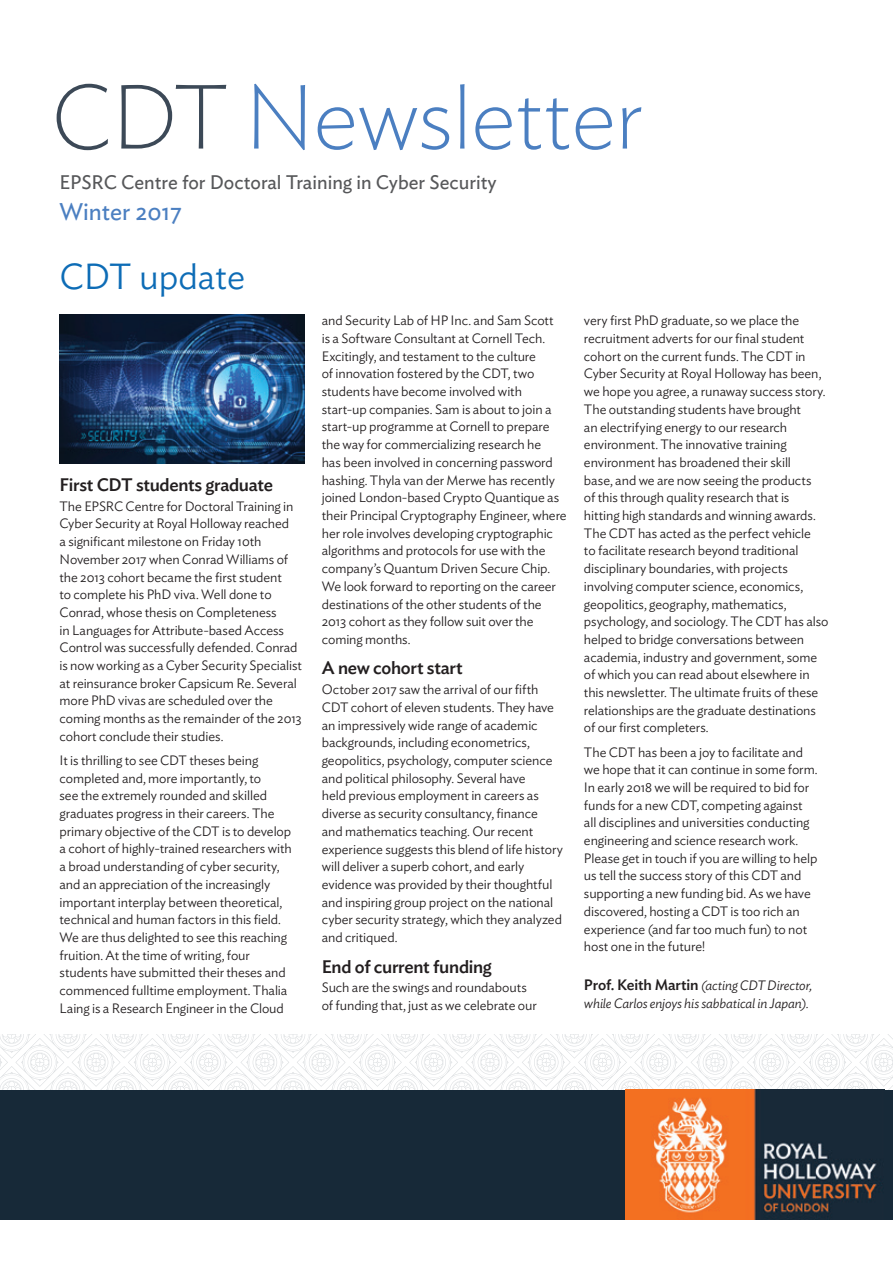
<style>
.page{position:relative;width:893px;height:1263px;background:#fff}
.page>*{position:absolute;margin:0;border:0;box-sizing:border-box;transform-origin:0 0}
.t1{font:200 90px "Ideal Sans";letter-spacing:-.01em;color:#4b7fc1}
.t2{font:300 36px "Ideal Sans";color:#0d6cb6}
.t3{font:24px "Ideal Sans";color:#4b7fc1}
.t4{font:19.5px "Ideal Sans";color:#57585a}
.t5{font:500 18px "Ideal Sans";letter-spacing:-.015em;color:#231f20}
.t6{font:300 13.5px/17.7px "Ideal Sans";letter-spacing:-.005em;color:#231f20}
.t7{font:italic 300 13.5px/17.7px "Ideal Sans";letter-spacing:-.01em;color:#231f20}
.s1{color:#3c4957}
.s2{font-weight:500;font-style:normal;font-size:15px}
</style>
<div class="page">
<div style="left:0;top:1090px;width:893px;height:129px;background:#172938"></div>
<svg style="left:0;top:1035px;width:893px;height:55px"></svg>
<img style="left:625px;top:1090px;width:252px;height:129px">
<img style="left:60px;top:314px;width:245px;height:149px">
<h1 class="t1" style="left:51px;top:47px;width:594px"><span class="s1">CDT</span> Newsletter</h1>
<h3 class="t4" style="left:60px;top:167px;width:439px">EPSRC Centre for Doctoral Training in Cyber Security</h3>
<h3 class="t3" style="left:60px;top:194px;width:124px">Winter 2017</h3>
<h2 class="t2" style="left:60px;top:249px;width:187px">CDT update</h2>
<h3 class="t5" style="left:60px;top:471px;width:215px">First CDT students graduate</h3>
<p class="t6" style="left:60px;top:496px;width:244px">The EPSRC Centre for Doctoral Training in Cyber Security at Royal Holloway reached<br>a significant milestone on Friday 10th November 2017 when Conrad Williams of the 2013 cohort became the first student<br>to complete his PhD viva. Well done to Conrad, whose thesis on Completeness<br>in Languages for Attribute-based Access Control was successfully defended. Conrad is now working as a Cyber Security Specialist at reinsurance broker Capsicum Re. Several more PhD vivas are scheduled over the coming months as the remainder of the 2013 cohort conclude their studies.</p>
<p class="t6" style="left:60px;top:750px;width:234px">It is thrilling to see CDT theses being completed and, more importantly, to<br>see the extremely rounded and skilled graduates progress in their careers. The primary objective of the CDT is to develop a cohort of highly-trained researchers with a broad understanding of cyber security, and an appreciation of the increasingly important interplay between theoretical, technical and human factors in this field.<br>We are thus delighted to see this reaching fruition. At the time of writing, four students have submitted their theses and commenced fulltime employment. Thalia Laing is a Research Engineer in the Cloud</p>
<p class="t6" style="left:322px;top:311px;width:246px">and Security Lab of HP Inc. and Sam Scott<br>is a Software Consultant at Cornell Tech.<br>Excitingly, and testament to the culture<br>of innovation fostered by the CDT, two students have become involved with start-up companies. Sam is about to join a start-up programme at Cornell to prepare the way for commercializing research he<br>has been involved in concerning password hashing. Thyla van der Merwe has recently joined London-based Crypto Quantique as their Principal Cryptography Engineer, where her role involves developing cryptographic algorithms and protocols for use with the company’s Quantum Driven Secure Chip.<br>We look forward to reporting on the career destinations of the other students of the 2013 cohort as they follow suit over the coming months.</p>
<h3 class="t5" style="left:322px;top:654px;width:143px">A new cohort start</h3>
<p class="t6" style="left:322px;top:679px;width:243px">October 2017 saw the arrival of our fifth CDT cohort of eleven students. They have an impressively wide range of academic backgrounds, including econometrics, geopolitics, psychology, computer science and political philosophy. Several have<br>held previous employment in careers as diverse as security consultancy, finance<br>and mathematics teaching. Our recent experience suggests this blend of life history will deliver a superb cohort, and early evidence was provided by their thoughtful and inspiring group project on the national cyber security strategy, which they analyzed and critiqued.</p>
<h3 class="t5" style="left:322px;top:952px;width:172px">End of current funding</h3>
<p class="t6" style="left:322px;top:978px;width:216px">Such are the swings and roundabouts of funding that, just as we celebrate our</p>
<p class="t6" style="left:584px;top:311px;width:246px">very first PhD graduate, so we place the recruitment adverts for our final student cohort on the current funds. The CDT in Cyber Security at Royal Holloway has been, we hope you agree, a runaway success story.<br>The outstanding students have brought<br>an electrifying energy to our research environment. The innovative training environment has broadened their skill<br>base, and we are now seeing the products<br>of this through quality research that is hitting high standards and winning awards.<br>The CDT has acted as the perfect vehicle<br>to facilitate research beyond traditional disciplinary boundaries, with projects involving computer science, economics, geopolitics, geography, mathematics, psychology, and sociology. The CDT has also helped to bridge conversations between academia, industry and government, some of which you can read about elsewhere in this newsletter. The ultimate fruits of these relationships are the graduate destinations of our first completers.</p>
<p class="t6" style="left:584px;top:742px;width:235px">The CDT has been a joy to facilitate and we hope that it can continue in some form.<br>In early 2018 we will be required to bid for funds for a new CDT, competing against all disciplines and universities conducting engineering and science research work.<br>Please get in touch if you are willing to help us tell the success story of this CDT and supporting a new funding bid. As we have discovered, hosting a CDT is too rich an experience (and far too much fun) to not host one in the future!</p>
<p class="t7" style="left:584px;top:975px;width:230px"><span class="s2">Prof. Keith Martin</span> (acting CDT Director, while Carlos enjoys his sabbatical in Japan).</p>
</div>
